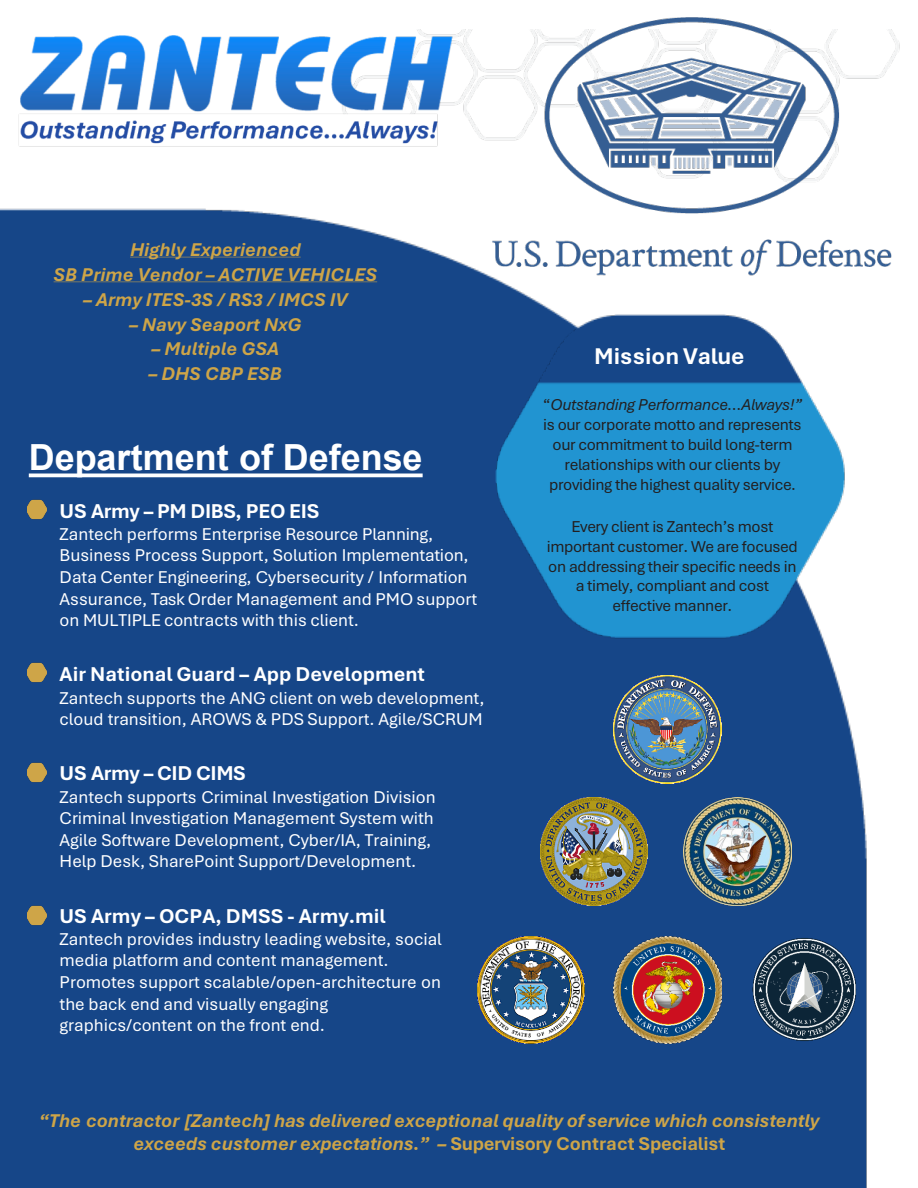
<style>
.page{position:relative;width:918px;height:1188px;background:#fff}
.page>*{position:absolute;margin:0;border:0;box-sizing:border-box;transform-origin:0 0}
.t1{font:700 36px "Arial";color:#fff}
.t2{font:700 24px "Aptos";color:#fff}
.t3{font:700 21px "Aptos";color:#fff}
.t4{font:italic 700 19.5px/23.4px "Aptos";color:#cea548;text-align:center}
.t5{font:18px/21.6px "Aptos";color:#fff}
.t6{font:16.5px/19.8px "Aptos";letter-spacing:-.02em;color:#231f20;text-align:center}
.s1{font-style:italic}
.s2{font-style:normal}
</style>
<div class="page">
<div style="left:0;top:208px;width:867px;height:980px;background:#164688"></div>
<img style="left:27px;top:662px;width:20px;height:21px">
<svg style="left:29px;top:474px;width:394px;height:3px"></svg>
<img style="left:27px;top:763px;width:20px;height:20px">
<img style="left:27px;top:905px;width:20px;height:20px">
<img style="left:614px;top:675px;width:108px;height:108px">
<img style="left:684px;top:797px;width:108px;height:108px">
<img style="left:477px;top:936px;width:108px;height:108px">
<img style="left:540px;top:797px;width:108px;height:108px">
<img style="left:495px;top:302px;width:351px;height:346px">
<img style="left:27px;top:499px;width:20px;height:21px">
<img style="left:750px;top:935px;width:108px;height:109px">
<img style="left:614px;top:936px;width:108px;height:108px">
<img style="left:297px;top:29px;width:159px;height:187px">
<img style="left:456px;top:17px;width:444px;height:285px">
<svg style="left:130px;top:257px;width:171px;height:1px"></svg>
<svg style="left:54px;top:282px;width:323px;height:1px"></svg>
<img style="left:18px;top:35px;width:455px;height:127px">
<p class="t4" style="left:130px;top:237px;width:172px">Highly Experienced</p>
<p class="t4" style="left:54px;top:262px;width:325px">SB Prime Vendor – ACTIVE VEHICLES</p>
<p class="t4" style="left:83px;top:287px;width:266px">– Army ITES-3S / RS3 / IMCS IV</p>
<p class="t4" style="left:129px;top:312px;width:174px">– Navy Seaport NxG</p>
<p class="t4" style="left:151px;top:337px;width:129px">– Multiple GSA</p>
<p class="t4" style="left:148px;top:362px;width:135px">– DHS CBP ESB</p>
<p class="t1" style="left:29px;top:432px;width:395px">Department of Defense</p>
<p class="t3" style="left:60px;top:496px;width:261px">US Army – PM DIBS, PEO EIS</p>
<p class="t5" style="left:60px;top:522px;width:419px">Zantech performs Enterprise Resource Planning, Business Process Support, Solution Implementation, Data Center Engineering, Cybersecurity / Information Assurance, Task Order Management and PMO support on MULTIPLE contracts with this client.</p>
<p class="t3" style="left:60px;top:660px;width:367px">Air National Guard – App Development</p>
<p class="t5" style="left:60px;top:686px;width:426px">Zantech supports the ANG client on web development, cloud transition, AROWS &amp; PDS Support. Agile/SCRUM</p>
<p class="t3" style="left:60px;top:759px;width:188px">US Army – CID CIMS</p>
<p class="t5" style="left:60px;top:785px;width:378px">Zantech supports Criminal Investigation Division Criminal Investigation Management System with Agile Software Development, Cyber/IA, Training, Help Desk, SharePoint Support/Development.</p>
<p class="t3" style="left:60px;top:901px;width:328px">US Army – OCPA, DMSS - Army.mil</p>
<p class="t5" style="left:60px;top:927px;width:384px">Zantech provides industry leading website, social media platform and content management.<br>Promotes support scalable/open-architecture on the back end and visually engaging graphics/content on the front end.</p>
<p class="t2" style="left:594px;top:339px;width:152px">Mission Value</p>
<p class="t6" style="left:543px;top:394px;width:260px">“<span class="s1">Outstanding Performance…Always!” </span>is our corporate motto and represents our commitment to build long-term relationships with our clients by providing the highest quality service.</p>
<p class="t6" style="left:547px;top:516px;width:253px">Every client is Zantech’s most important customer. We are focused on addressing their specific needs in a timely, compliant and cost effective manner.</p>
<p class="t4" style="left:39px;top:1108px;width:782px">“The contractor [Zantech] has delivered exceptional quality of service which consistently exceeds customer expectations.” – <span class="s2">Supervisory Contract Specialist</span></p>
</div>
